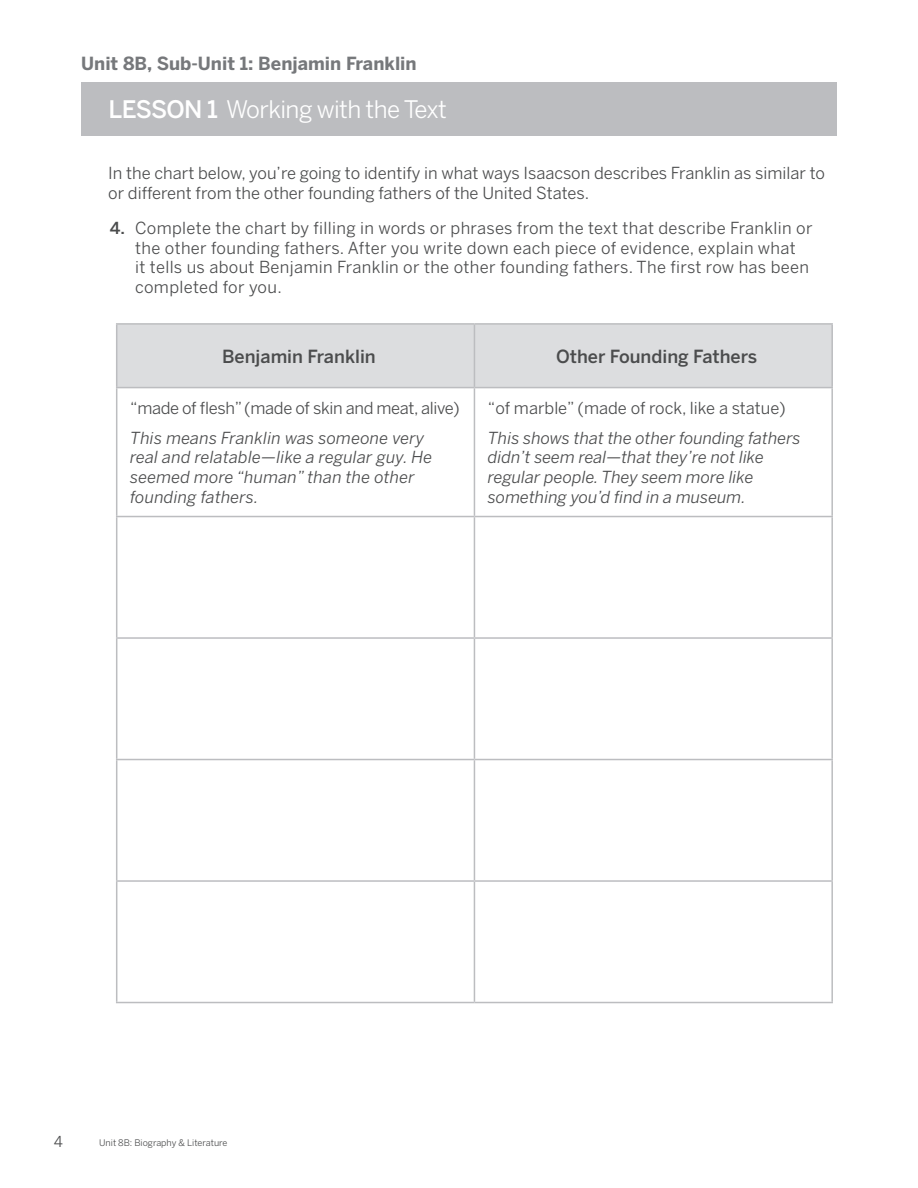
<style>
.page{position:relative;width:918px;height:1188px;background:#fff}
.page>*{position:absolute;margin:0;border:0;box-sizing:border-box;transform-origin:0 0}
.t1{font:24px "Benton Sans";letter-spacing:-.025em;color:#fff}
.t2{font:500 18px "Benton Sans";color:#4b4c4d}
.t3{font:700 18px "Benton Sans";color:#76787b}
.t4{font:16.5px/19.5px "Benton Sans";letter-spacing:.02em;color:#4b4c4d}
.t5{font:italic 16.5px/19.8px "Benton Sans";color:#4b4c4d}
.t6{font:16.5px/19.8px "Benton Sans";color:#4b4c4d}
.t7{font:16.5px "Benton Sans";letter-spacing:-.02em;color:#4b4c4d}
.t8{font:15px "Benton Sans";color:#4b4c4d}
.t9{font:9px "Benton Sans";color:#4b4c4d}
.s1{font-weight:500}
</style>
<div class="page">
<div style="left:81px;top:82px;width:756px;height:54px;background:#bcbdc0"></div>
<div style="left:117px;top:325px;width:714px;height:62px;background:#dcdddf"></div>
<hr style="left:116px;top:388px;width:1px;height:128px;background:#bcbdc0">
<hr style="left:474px;top:388px;width:1px;height:128px;background:#bcbdc0">
<hr style="left:831px;top:388px;width:2px;height:128px;background:#bcbdc0">
<hr style="left:116px;top:516px;width:358px;height:1px;background:#bcbdc0">
<hr style="left:116px;top:517px;width:1px;height:120px;background:#bcbdc0">
<hr style="left:474px;top:516px;width:359px;height:1px;background:#bcbdc0">
<hr style="left:474px;top:517px;width:1px;height:120px;background:#bcbdc0">
<hr style="left:831px;top:517px;width:2px;height:120px;background:#bcbdc0">
<hr style="left:116px;top:637px;width:358px;height:2px;background:#bcbdc0">
<hr style="left:116px;top:639px;width:1px;height:120px;background:#bcbdc0">
<hr style="left:474px;top:637px;width:359px;height:2px;background:#bcbdc0">
<hr style="left:474px;top:639px;width:1px;height:120px;background:#bcbdc0">
<hr style="left:831px;top:639px;width:2px;height:120px;background:#bcbdc0">
<hr style="left:116px;top:759px;width:358px;height:1px;background:#bcbdc0">
<hr style="left:116px;top:760px;width:1px;height:120px;background:#bcbdc0">
<hr style="left:474px;top:759px;width:359px;height:1px;background:#bcbdc0">
<hr style="left:474px;top:760px;width:1px;height:120px;background:#bcbdc0">
<hr style="left:831px;top:760px;width:2px;height:120px;background:#bcbdc0">
<hr style="left:116px;top:880px;width:358px;height:2px;background:#bcbdc0">
<hr style="left:116px;top:882px;width:1px;height:120px;background:#bcbdc0">
<hr style="left:474px;top:880px;width:359px;height:2px;background:#bcbdc0">
<hr style="left:474px;top:882px;width:1px;height:120px;background:#bcbdc0">
<hr style="left:831px;top:882px;width:2px;height:120px;background:#bcbdc0">
<hr style="left:116px;top:1002px;width:358px;height:1px;background:#bcbdc0">
<hr style="left:474px;top:1002px;width:359px;height:1px;background:#bcbdc0">
<hr style="left:116px;top:325px;width:1px;height:62px;background:#bcbdc0">
<hr style="left:116px;top:323px;width:358px;height:2px;background:#bcbdc0">
<hr style="left:474px;top:323px;width:359px;height:2px;background:#bcbdc0">
<hr style="left:116px;top:387px;width:358px;height:1px;background:#bcbdc0">
<hr style="left:474px;top:387px;width:359px;height:1px;background:#bcbdc0">
<hr style="left:474px;top:325px;width:1px;height:62px;background:#bcbdc0">
<hr style="left:831px;top:325px;width:2px;height:62px;background:#bcbdc0">
<p class="t3" style="left:81px;top:53px;width:337px">Unit 8B, Sub-Unit 1: Benjamin Franklin</p>
<h1 class="t1" style="left:108px;top:95px;width:340px"><span class="s1">LESSON 1</span> Working with the Text</h1>
<p class="t6" style="left:108px;top:163px;width:718px">In the chart below, you’re going to identify in what ways Isaacson describes Franklin as similar to or different from the other founding fathers of the United States.</p>
<p class="t4" style="left:135px;top:218px;width:679px;text-indent:-25px"><span class="s1">4.</span> Complete the chart by filling in words or phrases from the text that describe Franklin or the other founding fathers. After you write down each piece of evidence, explain what<br>it tells us about Benjamin Franklin or the other founding fathers. The first row has been completed for you.</p>
<p class="t2" style="left:222px;top:346px;width:155px">Benjamin Franklin</p>
<p class="t2" style="left:556px;top:346px;width:203px">Other Founding Fathers</p>
<p class="t7" style="left:130px;top:398px;width:331px">“made of flesh” (made of skin and meat, alive)</p>
<p class="t5" style="left:130px;top:428px;width:304px">This means Franklin was someone very real and relatable—like a regular guy. He seemed more “human” than the other founding fathers.</p>
<p class="t6" style="left:488px;top:398px;width:299px">“of marble” (made of rock, like a statue)</p>
<p class="t5" style="left:488px;top:428px;width:314px">This shows that the other founding fathers didn’t seem real—that they’re not like regular people. They seem more like something you’d find in a museum.</p>
<p class="t8" style="left:54px;top:1133px;width:11px">4</p>
<p class="t9" style="left:99px;top:1137px;width:130px">Unit 8B: Biography &amp; Literature</p>
</div>
